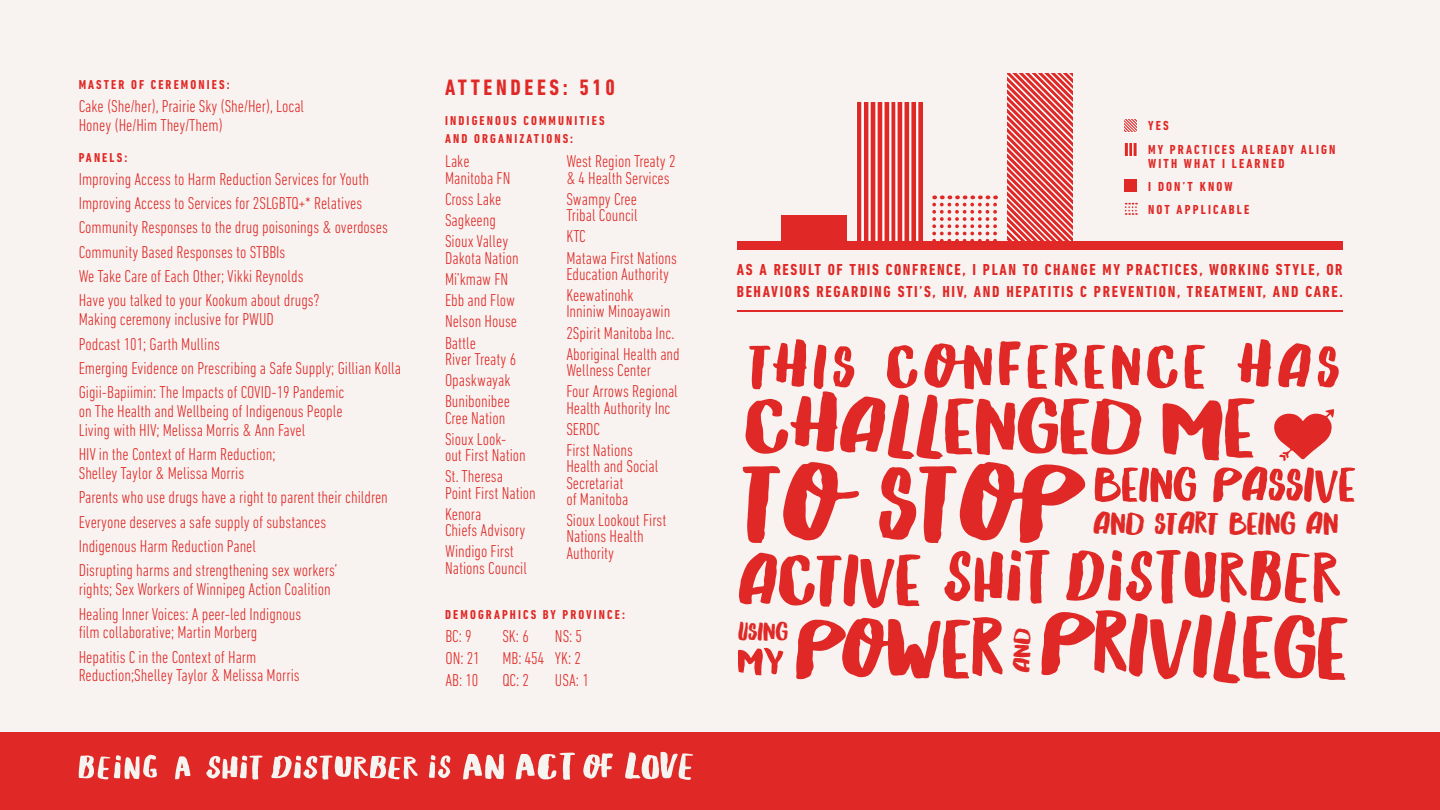
<style>
.page{position:relative;width:1440px;height:810px;background:#fff}
.page>*{position:absolute;margin:0;border:0;box-sizing:border-box;transform-origin:0 0}
.t1{font:112.25px "Northern Soul Caps";letter-spacing:-.02em;color:#e02926;scale:1.39 1}
.t2{font:90.69px "Northern Soul Caps";color:#e02926;scale:1.39 1}
.t3{font:86px "Northern Soul Caps";color:#e02926;scale:1.49 1}
.t4{font:85.12px "Northern Soul Caps";letter-spacing:-.02em;color:#e02926;scale:1.39 1}
.t5{font:80.94px "Northern Soul Caps";letter-spacing:-.02em;color:#e02926;scale:1.53 1}
.t6{font:74.69px "Northern Soul Caps";letter-spacing:-.02em;color:#e02926;scale:1.39 1}
.t7{font:63.62px "Northern Soul Caps";letter-spacing:.04em;color:#e02926;scale:1.39 1}
.t8{font:49.56px "Northern Soul Caps";letter-spacing:-.02em;color:#e02926;scale:1.39 1}
.t9{font:38.31px "Northern Soul Caps";color:#e02926;scale:1.39 1}
.t10{font:32.12px "Northern Soul Caps";letter-spacing:-.02em;color:#e02926;scale:1.39 1}
.t11{font:26px "Northern Soul Caps";letter-spacing:-.02em;color:#e02926;scale:1.39 1}
.t12{font:24.12px "Northern Soul Caps";color:#e02926;scale:1.62 1}
.t13{font:700 condensed 22.69px "DIN Next LT Pro";letter-spacing:.16em;color:#e02926}
.t14{font:300 condensed 17.5px/21.2px "DIN Next LT Pro";color:#e02926}
.t15{font:700 condensed 16.19px/21.8px "DIN Next LT Pro";letter-spacing:.1em;color:#e02926}
.t16{font:700 condensed 13.31px/23.5px "DIN Next LT Pro";letter-spacing:.16em;color:#e02926}
.t17{font:700 condensed 13.12px/17.2px "DIN Next LT Pro";letter-spacing:.16em;color:#e02926}
</style>
<div class="page">
<div style="left:0;top:0;width:1440px;height:732px;background:#f8f3f1"></div>
<div style="left:0;top:732px;width:1440px;height:78px;background:#e02926"></div>
<svg style="left:1274px;top:409px;width:60px;height:52px"></svg>
<svg style="left:944px;top:550px;width:396px;height:54px"></svg>
<svg style="left:1008px;top:73px;width:65px;height:169px"></svg>
<div style="left:857px;top:102px;width:65px;height:145px;background:#e02926"></div>
<hr style="left:895px;top:102px;width:3px;height:145px;background:#fff">
<hr style="left:868px;top:102px;width:3px;height:145px;background:#fff">
<hr style="left:902px;top:102px;width:2px;height:145px;background:#fff">
<hr style="left:875px;top:102px;width:3px;height:145px;background:#fff">
<hr style="left:909px;top:102px;width:2px;height:145px;background:#fff">
<hr style="left:882px;top:102px;width:3px;height:145px;background:#fff">
<hr style="left:857px;top:102px;width:1px;height:145px;background:#fff">
<hr style="left:916px;top:102px;width:2px;height:145px;background:#fff">
<hr style="left:889px;top:102px;width:2px;height:145px;background:#fff">
<hr style="left:862px;top:102px;width:2px;height:145px;background:#fff">
<hr style="left:923px;top:102px;width:1px;height:145px;background:#fff">
<div style="left:782px;top:215px;width:65px;height:35px;background:#e02926"></div>
<div style="left:737px;top:242px;width:606px;height:8px;background:#e02926"></div>
<svg style="left:932px;top:205px;width:65px;height:37px"></svg>
<svg style="left:1124px;top:120px;width:14px;height:13px"></svg>
<svg style="left:1124px;top:144px;width:14px;height:12px"></svg>
<div style="left:1124px;top:179px;width:13px;height:13px;background:#e02926"></div>
<svg style="left:1125px;top:203px;width:12px;height:12px"></svg>
<hr style="left:738px;top:310px;width:605px;height:2px;background:#e02926">
<svg style="left:206px;top:755px;width:212px;height:25px"></svg>
<svg style="left:625px;top:752px;width:68px;height:28px"></svg>
<svg style="left:583px;top:753px;width:30px;height:26px"></svg>
<svg style="left:79px;top:755px;width:111px;height:24px"></svg>
<svg style="left:429px;top:755px;width:21px;height:23px"></svg>
<svg style="left:463px;top:753px;width:112px;height:27px"></svg>
<p class="t17" style="left:79px;top:76px;width:152px">MASTER OF CEREMONIES:</p>
<p class="t13" style="left:445px;top:74px;width:172px">ATTENDEES: 510</p>
<p class="t14" style="left:79px;top:97px;width:227px;line-height:18.8px">Cake (She/her), Prairie Sky (She/Her), Local<br>Honey (He/Him They/Them)</p>
<p class="t14" style="left:79px;top:166px;width:311px;line-height:24.4px">Improving Access to Harm Reduction Services for Youth Improving Access to Services for 2SLGBTQ+* Relatives Community Responses to the drug poisonings &amp; overdoses Community Based Responses to STBBIs<br>We Take Care of Each Other; Vikki Reynolds<br>Have you talked to your Kookum about drugs?</p>
<p class="t14" style="left:79px;top:307px;width:324px;line-height:24.4px">Making ceremony inclusive for PWUD<br>Podcast 101; Garth Mullins<br>Emerging Evidence on Prescribing a Safe Supply; Gillian Kolla Gigii-Bapiimin: The Impacts of COVID-19 Pandemic</p>
<p class="t14" style="left:79px;top:402px;width:265px;line-height:18.8px">on The Health and Wellbeing of Indigenous People<br>Living with HIV; Melissa Morris &amp; Ann Favel</p>
<p class="t14" style="left:79px;top:445px;width:198px;line-height:18.8px">HIV in the Context of Harm Reduction;<br>Shelley Taylor &amp; Melissa Morris</p>
<p class="t14" style="left:79px;top:485px;width:311px;line-height:24.4px">Parents who use drugs have a right to parent their children Everyone deserves a safe supply of substances Indigenous Harm Reduction Panel<br>Disrupting harms and strengthening sex workers’</p>
<p class="t14" style="left:79px;top:577px;width:253px;line-height:24.4px">rights; Sex Workers of Winnipeg Action Coalition<br>Healing Inner Voices: A peer-led Indignous</p>
<p class="t14" style="left:79px;top:620px;width:180px;line-height:24.4px">film collaborative; Martin Morberg<br>Hepatitis C in the Context of Harm</p>
<p class="t14" style="left:79px;top:665px;width:223px">Reduction;Shelley Taylor &amp; Melissa Morris</p>
<p class="t17" style="left:445px;top:112px;width:161px">INDIGENOUS COMMUNITIES<br>AND ORGANIZATIONS:</p>
<p class="t17" style="left:79px;top:149px;width:50px">PANELS:</p>
<p class="t14" style="left:445px;top:153px;width:67px;line-height:16.2px">Lake<br>Manitoba FN</p>
<p class="t14" style="left:445px;top:188px;width:65px">Cross Lake<br>Sagkeeng<br>Sioux Valley</p>
<p class="t14" style="left:445px;top:247px;width:75px">Dakota Nation<br>Mi’kmaw FN<br>Ebb and Flow<br>Nelson House<br>Battle</p>
<p class="t14" style="left:445px;top:348px;width:73px">River Treaty 6<br>Opaskwayak<br>Bunibonibee</p>
<p class="t14" style="left:445px;top:407px;width:63px">Cree Nation<br>Sioux Look-</p>
<p class="t14" style="left:445px;top:444px;width:82px">out First Nation<br>St. Theresa</p>
<p class="t14" style="left:445px;top:482px;width:92px">Point First Nation<br>Kenora</p>
<p class="t14" style="left:445px;top:519px;width:82px">Chiefs Advisory<br>Windigo First</p>
<p class="t14" style="left:445px;top:557px;width:84px">Nations Council</p>
<p class="t14" style="left:566px;top:153px;width:111px;line-height:16.2px">West Region Treaty 2 &amp; 4 Health Services</p>
<p class="t14" style="left:566px;top:191px;width:73px;line-height:16.2px">Swampy Cree<br>Tribal Council</p>
<p class="t14" style="left:566px;top:226px;width:112px">KTC<br>Matawa First Nations</p>
<p class="t14" style="left:566px;top:263px;width:104px">Education Authority<br>Keewatinohk</p>
<p class="t14" style="left:566px;top:301px;width:115px">Inniniw Minoayawin<br>2Spirit Manitoba Inc.<br>Aboriginal Health and</p>
<p class="t14" style="left:566px;top:359px;width:113px">Wellness Center<br>Four Arrows Regional</p>
<p class="t14" style="left:566px;top:397px;width:106px">Health Authority Inc<br>SERDC<br>First Nations</p>
<p class="t14" style="left:566px;top:458px;width:93px;line-height:16.2px">Health and Social<br>Secretariat<br>of Manitoba</p>
<p class="t14" style="left:566px;top:512px;width:102px;line-height:16.2px">Sioux Lookout First<br>Nations Health<br>Authority</p>
<p class="t17" style="left:445px;top:606px;width:181px">DEMOGRAPHICS BY PROVINCE:</p>
<p class="t14" style="left:445px;top:625px;width:36px;line-height:21.9px">BC: 9<br>ON: 21<br>AB: 10</p>
<p class="t14" style="left:502px;top:625px;width:43px;line-height:21.9px">SK: 6<br>MB: 454<br>QC: 2</p>
<p class="t14" style="left:555px;top:625px;width:35px;line-height:21.9px">NS: 5<br>YK: 2<br>USA: 1</p>
<p class="t16" style="left:1148px;top:114px;width:189px">YES<br>MY PRACTICES ALREADY ALIGN</p>
<p class="t16" style="left:1148px;top:151px;width:138px">WITH WHAT I LEARNED<br>I DON’T KNOW<br>NOT APPLICABLE</p>
<p class="t15" style="left:737px;top:258px;width:608px">AS A RESULT OF THIS CONFRENCE, I PLAN TO CHANGE MY PRACTICES, WORKING STYLE, OR<br>BEHAVIORS REGARDING STI’S, HIV, AND HEPATITIS C PREVENTION, TREATMENT, AND CARE.</p>
<h3 class="t7" style="left:748px;top:330px;width:428px">THIS CONFERENCE HAS</h3>
<h3 class="t5" style="left:743px;top:380px;width:263px">CHALLENGED</h3>
<h3 class="t3" style="left:1160px;top:378px;width:67px">ME</h3>
<h1 class="t1" style="left:740px;top:438px;width:250px">TO STOP</h1>
<h3 class="t8" style="left:1093px;top:456px;width:191px">BEING PASSIVE</h3>
<h3 class="t10" style="left:1093px;top:505px;width:178px">AND START BEING AN</h3>
<h3 class="t6" style="left:737px;top:537px;width:135px">ACTIVE</h3>
<h3 class="t11" style="left:738px;top:617px;width:38px">USING</h3>
<h3 class="t9" style="left:737px;top:639px;width:36px">MY</h3>
<h3 class="t4" style="left:794px;top:600px;width:153px">POWER</h3>
<h3 class="t12" style="left:1008px;top:673px;width:30px;rotate:-90deg">AND</h3>
<h2 class="t2" style="left:1040px;top:591px;width:225px;rotate:1deg">PRIVILEGE</h2>
</div>
